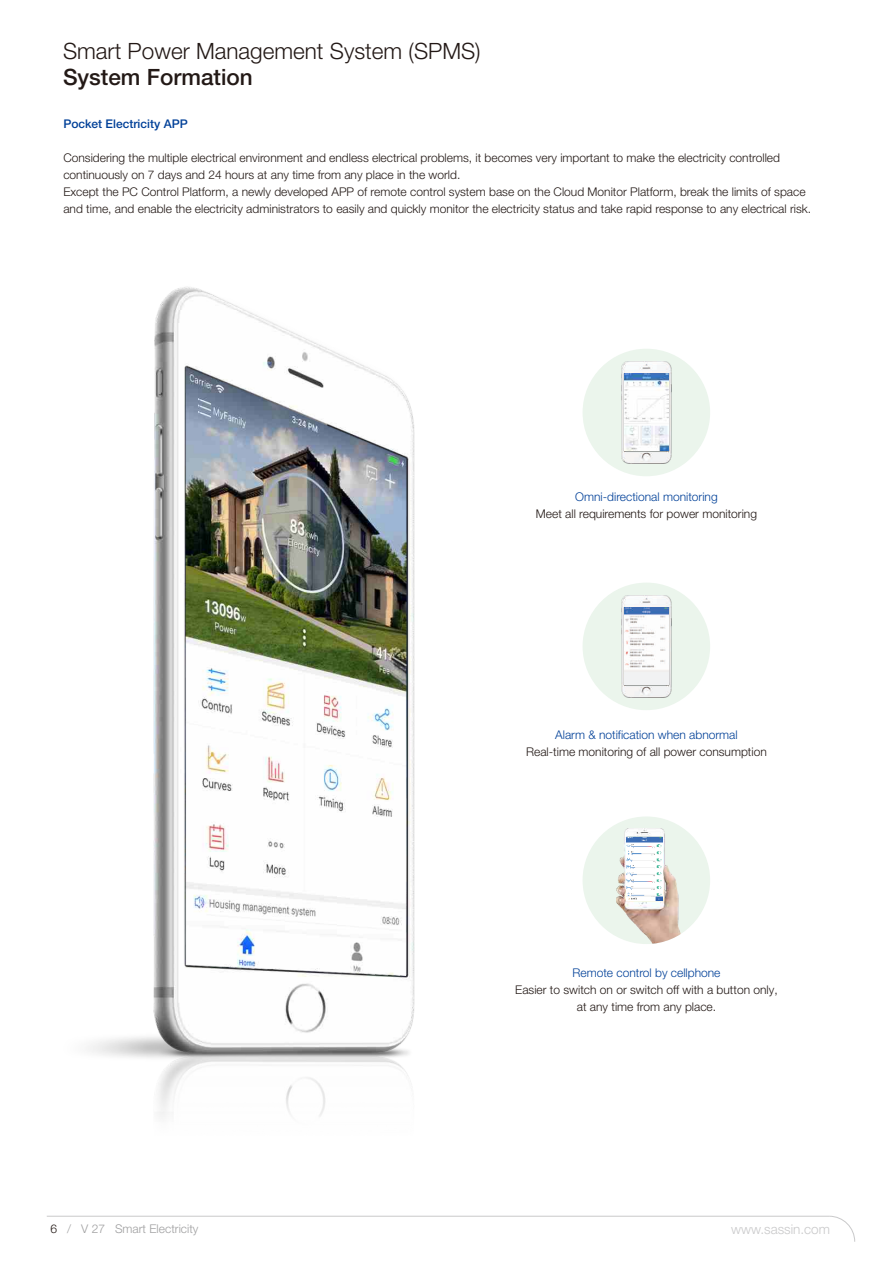
<style>
.page{position:relative;width:893px;height:1263px;background:#fff}
.page>*{position:absolute;margin:0;border:0;box-sizing:border-box;transform-origin:0 0}
.t1{font:300 22.5px "Helvetica Neue LT Pro";color:#231916}
.t2{font:500 22.5px "Helvetica Neue LT Pro";color:#231916}
.t3{font:300 13.5px "Helvetica Neue LT Pro";color:#c9c9ca}
.t4{font:300 12px/17px "Helvetica Neue LT Pro";color:#231916}
.t5{font:300 12px "Helvetica Neue LT Pro";color:#004098}
.t6{font:300 12px "Helvetica Neue LT Pro";color:#9f9fa0}
.t7{font:500 12px "Helvetica Neue LT Pro";color:#004098}
.s1{color:#231916}
</style>
<div class="page">
<div style="left:583px;top:349px;width:127px;height:127px;background:#ebf5ec;border-radius:50%"></div>
<div style="left:583px;top:583px;width:127px;height:127px;background:#ebf5ec;border-radius:50%"></div>
<div style="left:583px;top:816px;width:127px;height:128px;background:#ebf5ec;border-radius:50%"></div>
<img style="left:616px;top:828px;width:65px;height:116px">
<img style="left:627px;top:837px;width:35px;height:63px">
<img style="left:622px;top:595px;width:49px;height:102px">
<img style="left:625px;top:608px;width:43px;height:77px">
<img style="left:622px;top:361px;width:49px;height:102px">
<img style="left:625px;top:374px;width:43px;height:77px">
<hr style="left:47px;top:1216px;width:782px;height:1px;background:#c9c9ca">
<svg style="left:828px;top:1215px;width:27px;height:27px"></svg>
<img style="left:88px;top:287px;width:326px;height:830px">
<img style="left:186px;top:367px;width:221px;height:608px">
<h1 class="t1" style="left:63px;top:43px;width:419px">Smart Power Management System (SPMS)</h1>
<h1 class="t2" style="left:63px;top:69px;width:191px">System Formation</h1>
<p class="t7" style="left:63px;top:119px;width:126px">Pocket Electricity APP</p>
<p class="t4" style="left:63px;top:151px;width:749px">Considering the multiple electrical environment and endless electrical problems, it becomes very important to make the electricity controlled continuously on 7 days and 24 hours at any time from any place in the world.<br>Except the PC Control Platform, a newly developed APP of remote control system base on the Cloud Monitor Platform, break the limits of space and time, and enable the electricity administrators to easily and quickly monitor the electricity status and take rapid response to any electrical risk.</p>
<p class="t5" style="left:575px;top:492px;width:144px">Omni-directional monitoring</p>
<p class="t4" style="left:536px;top:507px;width:223px">Meet all requirements for power monitoring</p>
<p class="t5" style="left:555px;top:730px;width:184px">Alarm &amp; notification when abnormal</p>
<p class="t4" style="left:526px;top:745px;width:242px">Real-time monitoring of all power consumption</p>
<p class="t5" style="left:572px;top:968px;width:150px">Remote control by cellphone</p>
<p class="t4" style="left:515px;top:983px;width:264px;text-align:center">Easier to switch on or switch off with a button only, at any time from any place.</p>
<p class="t6" style="left:51px;top:1224px;width:149px"><span class="s1">6</span> / V 27 Smart Electricity</p>
<p class="t3" style="left:731px;top:1224px;width:100px">www.sassin.com</p>
</div>
